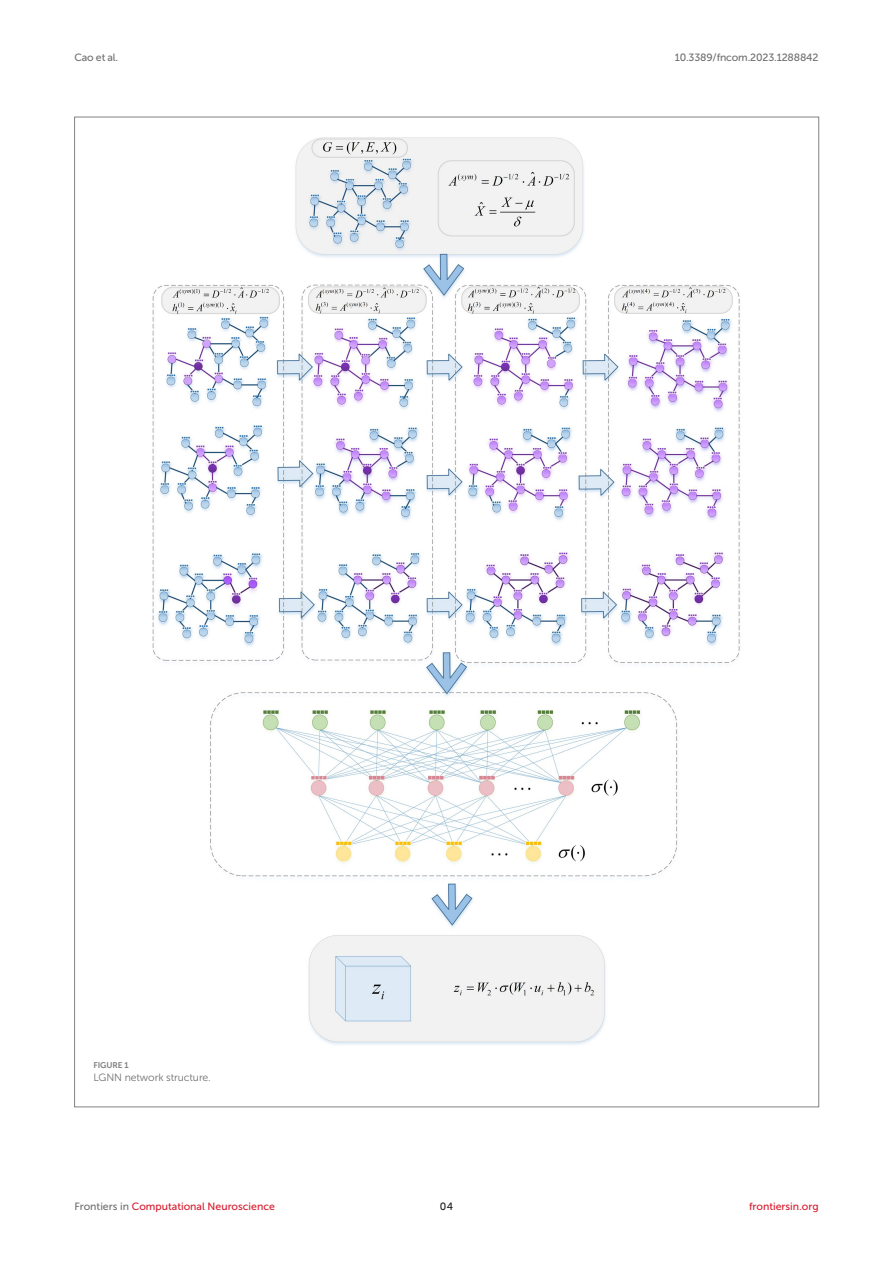
<style>
.page{position:relative;width:893px;height:1263px;background:#fff}
.page>*{position:absolute;margin:0;border:0;box-sizing:border-box;transform-origin:0 0}
.t1{font:10.5px "Museo Sans 500";color:#d51a2c}
.t2{font:10.5px "Museo Sans 500";letter-spacing:-.015em;color:#706f70}
.FIG_LEG{font:10.5px "Museo Sans 300";letter-spacing:-.01em;color:#706f70}
.t3{font:10.5px "Museo Sans 500";color:#1b1c1b}
.FIG_HD{font:8.25px "Museo Sans 700";letter-spacing:-.01em;color:#7e7f7f}
.s1{color:#706f70}
</style>
<div class="page">
<img style="left:152px;top:137px;width:588px;height:908px">
<p class="t2" style="left:74px;top:51px;width:45px">Cao et al.</p>
<p class="t2" style="left:675px;top:51px;width:145px">10.3389/fncom.2023.1288842</p>
<p class="FIG_HD" style="left:94px;top:1060px;width:37px">FIGURE 1</p>
<p class="FIG_LEG" style="left:94px;top:1072px;width:119px">LGNN network structure.</p>
<p class="t1" style="left:74px;top:1200px;width:202px"><span class="s1">Frontiers in</span> Computational Neuroscience</p>
<p class="t3" style="left:440px;top:1200px;width:15px">04</p>
<p class="t1" style="left:749px;top:1200px;width:71px">frontiersin.org</p>
</div>
